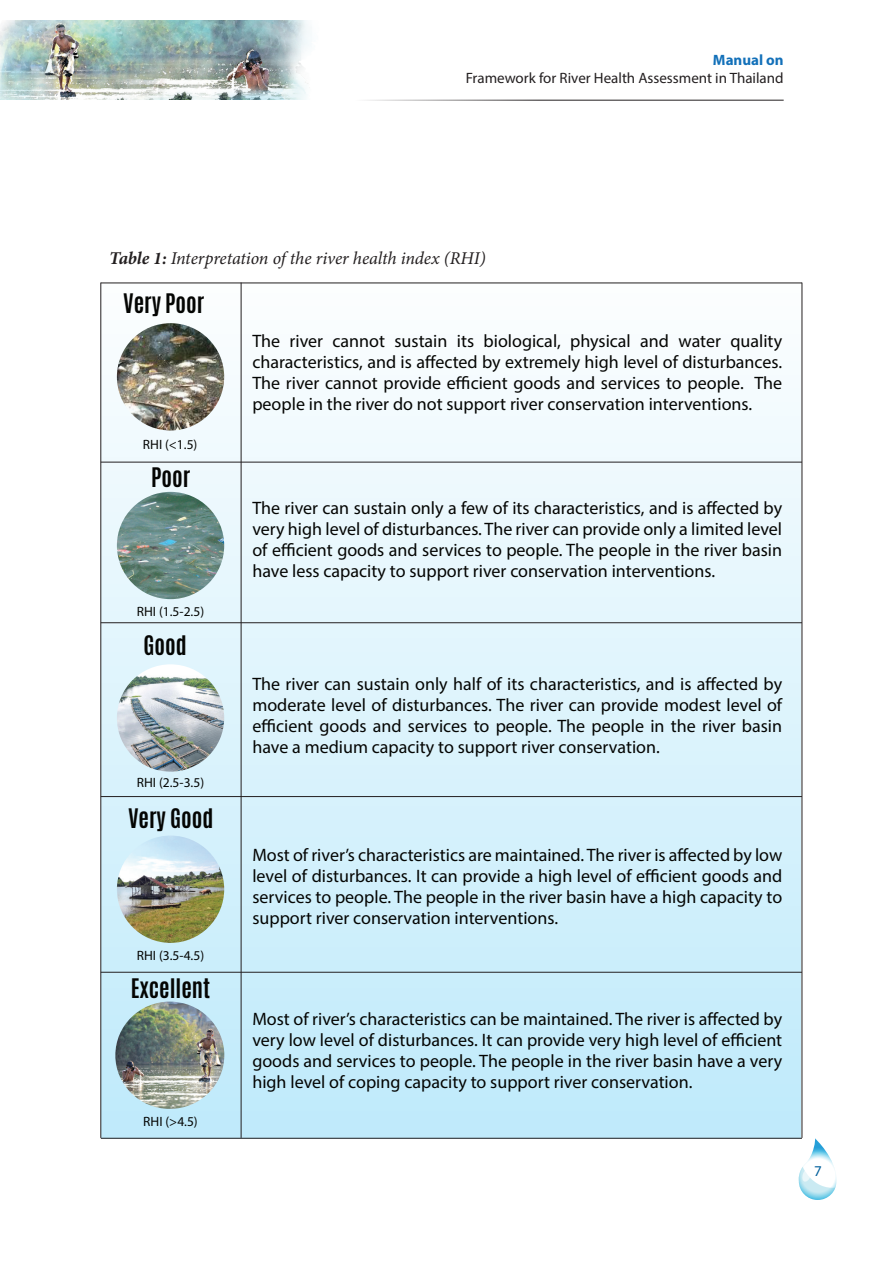
<style>
.page{position:relative;width:893px;height:1263px;background:#fff}
.page>*{position:absolute;margin:0;border:0;box-sizing:border-box;transform-origin:0 0}
.t1{font:700 22.5px "Antonio";color:#040503}
.t2{font:18px/21px "Myriad Pro";color:#040503;text-align:justify}
.t3{font:italic 18px "Minion Pro";letter-spacing:-.01em;color:#231f20}
.t4{font:15px "Myriad Pro";color:#231f20}
.t5{font:700 15px "Myriad Pro";color:#1270b9}
.t6{font:15px "Myriad Pro";color:#005f9b}
.t7{font:13.5px "Myriad Pro";color:#040503}
.s1{font-weight:700}
</style>
<div class="page">
<img style="left:220px;top:21px;width:89px;height:78px">
<img style="left:0;top:21px;width:220px;height:78px">
<svg style="left:798px;top:1138px;width:38px;height:62px"></svg>
<hr style="left:308px;top:100px;width:476px;height:1px;background:#231f20">
<div style="left:101px;top:283px;width:700px;height:855px;background:linear-gradient(to bottom,#fbfdfd,#bfeafa)"></div>
<img style="left:117px;top:323px;width:107px;height:107px;border-radius:54px">
<img style="left:117px;top:492px;width:107px;height:107px;border-radius:54px">
<img style="left:117px;top:664px;width:107px;height:108px;border-radius:54px">
<img style="left:117px;top:835px;width:107px;height:108px;border-radius:54px">
<img style="left:115px;top:1001px;width:109px;height:108px">
<hr style="left:101px;top:462px;width:701px;height:1px;background:#231f20">
<hr style="left:101px;top:283px;width:701px;height:1px;background:#231f20">
<hr style="left:101px;top:622px;width:701px;height:1px;background:#231f20">
<hr style="left:101px;top:796px;width:701px;height:1px;background:#231f20">
<hr style="left:101px;top:972px;width:701px;height:1px;background:#231f20">
<hr style="left:101px;top:1138px;width:701px;height:1px;background:#231f20">
<hr style="left:241px;top:283px;width:1px;height:855px;background:#231f20">
<hr style="left:100px;top:283px;width:1px;height:855px;background:#231f20">
<hr style="left:802px;top:283px;width:1px;height:855px;background:#231f20">
<p class="t5" style="left:713px;top:50px;width:72px">Manual on</p>
<p class="t4" style="left:466px;top:69px;width:319px">Framework for River Health Assessment in Thailand</p>
<p class="t3" style="left:109px;top:246px;width:378px"><span class="s1">Table 1:</span> Interpretation of the river health index (RHI)</p>
<p class="t1" style="left:123px;top:286px;width:83px">Very Poor</p>
<p class="t7" style="left:143px;top:436px;width:56px">RHI (&lt;1.5)</p>
<p class="t1" style="left:151px;top:460px;width:41px">Poor</p>
<p class="t7" style="left:137px;top:603px;width:69px">RHI (1.5-2.5)</p>
<p class="t1" style="left:143px;top:628px;width:45px">Good</p>
<p class="t7" style="left:137px;top:774px;width:69px">RHI (2.5-3.5)</p>
<p class="t1" style="left:128px;top:802px;width:87px">Very Good</p>
<p class="t7" style="left:137px;top:947px;width:69px">RHI (3.5-4.5)</p>
<p class="t1" style="left:131px;top:972px;width:81px">Excellent</p>
<p class="t7" style="left:143px;top:1113px;width:56px">RHI (&gt;4.5)</p>
<p class="t2" style="left:252px;top:330px;width:531px">The river cannot sustain its biological, physical and water quality characteristics, and is affected by extremely high level of disturbances.<br>The river cannot provide efficient goods and services to people. The people in the river do not support river conservation interventions.</p>
<p class="t2" style="left:252px;top:497px;width:531px">The river can sustain only a few of its characteristics, and is affected by very high level of disturbances. The river can provide only a limited level of efficient goods and services to people. The people in the river basin have less capacity to support river conservation interventions.</p>
<p class="t2" style="left:252px;top:673px;width:531px">The river can sustain only half of its characteristics, and is affected by moderate level of disturbances. The river can provide modest level of efficient goods and services to people. The people in the river basin have a medium capacity to support river conservation.</p>
<p class="t2" style="left:252px;top:844px;width:531px">Most of river’s characteristics are maintained. The river is affected by low level of disturbances. It can provide a high level of efficient goods and services to people. The people in the river basin have a high capacity to support river conservation interventions.</p>
<p class="t2" style="left:252px;top:1008px;width:531px">Most of river’s characteristics can be maintained. The river is affected by very low level of disturbances. It can provide very high level of efficient goods and services to people. The people in the river basin have a very high level of coping capacity to support river conservation.</p>
<p class="t6" style="left:814px;top:1161px;width:9px">7</p>
</div>
